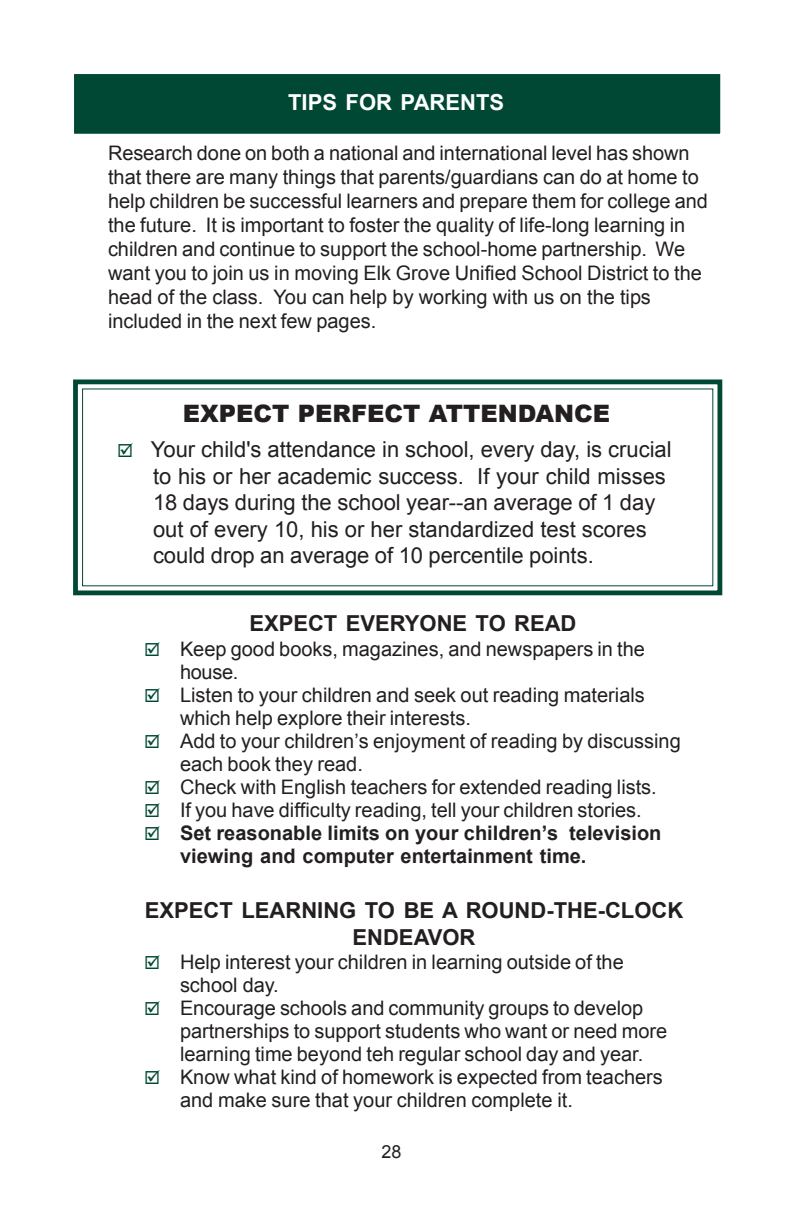
<style>
.page{position:relative;width:792px;height:1224px;background:#fff}
.page>*{position:absolute;margin:0;border:0;box-sizing:border-box;transform-origin:0 0}
.t1{font:900 24px "Arial";color:#231f20}
.t2{font:22px/26.4px "Arial";color:#231f20}
.t3{font:700 22px/26.4px "Arial";color:#231f20;text-align:center}
.t4{font:700 22px "Arial";color:#fff}
.t5{font:20px/23px "Arial";color:#231f20}
.t6{font:700 20px/23px "Arial";color:#231f20}
.t7{font:18px "Arial";color:#231f20}
</style>
<div class="page">
<div style="left:73px;top:380px;width:649px;height:215px;border:5px solid #004833"></div>
<div style="left:73px;top:73px;width:648px;height:62px;background:#004833"></div>
<div style="left:72px;top:72px;width:650px;height:64px;border:2px solid #fff"></div>
<p class="t4" style="left:288px;top:90px;width:218px">TIPS FOR PARENTS</p>
<p class="t5" style="left:108px;top:141px;width:601px;line-height:24px">Research done on both a national and international level has shown that there are many things that parents/guardians can do at home to help children be successful learners and prepare them for college and the future. It is important to foster the quality of life-long learning in children and continue to support the school-home partnership. We want you to join us in moving Elk Grove Unified School District to the head of the class. You can help by working with us on the tips included in the next few pages.</p>
<p class="t1" style="left:183px;top:396px;width:429px">EXPECT PERFECT ATTENDANCE</p>
<p class="t2" style="left:151px;top:436px;width:522px">Your child's attendance in school, every day, is crucial to his or her academic success. If your child misses 18 days during the school year--an average of 1 day out of every 10, his or her standardized test scores could drop an average of 10 percentile points.</p>
<p class="t3" style="left:249px;top:610px;width:329px">EXPECT EVERYONE TO READ</p>
<p class="t5" style="left:180px;top:637px;width:502px">Keep good books, magazines, and newspapers in the house.<br>Listen to your children and seek out reading materials which help explore their interests.<br>Add to your children’s enjoyment of reading by discussing each book they read.<br>Check with English teachers for extended reading lists.<br>If you have difficulty reading, tell your children stories.</p>
<p class="t6" style="left:180px;top:821px;width:483px">Set reasonable limits on your children’s television viewing and computer entertainment time.</p>
<p class="t3" style="left:145px;top:897px;width:540px">EXPECT LEARNING TO BE A ROUND-THE-CLOCK<br>ENDEAVOR</p>
<p class="t5" style="left:180px;top:951px;width:489px">Help interest your children in learning outside of the school day.<br>Encourage schools and community groups to develop partnerships to support students who want or need more learning time beyond teh regular school day and year.<br>Know what kind of homework is expected from teachers and make sure that your children complete it.</p>
<p class="t7" style="left:381px;top:1142px;width:22px">28</p>
</div>
